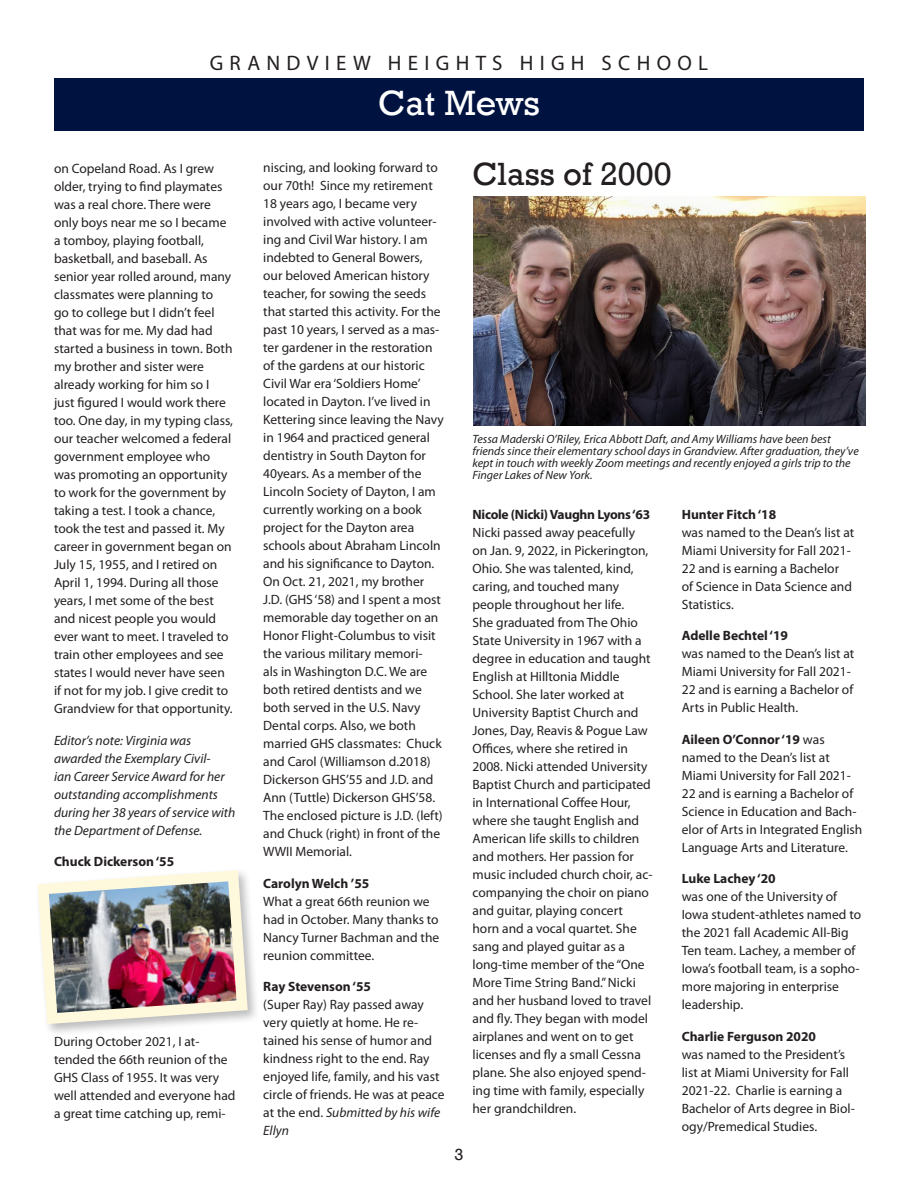
<style>
.page{position:relative;width:918px;height:1188px;background:#fff}
.page>*{position:absolute;margin:0;border:0;box-sizing:border-box;transform-origin:0 0}
.body_text_ghhsaa_9_1{font:36px "Rockwell";color:#fff}
.body_text_ghhsaa_9_1-2{font:33px "Rockwell";color:#231f20}
.body_text_ghhsaa_9_1-3{font:21px "Myriad Pro";letter-spacing:.3em;color:#231f20}
.t1{font:16.5px "Rockwell";color:#231f20}
.body_text_ghhsaa_9_1-4{font:13.5px/18px "Myriad Pro";color:#231f20}
.body_text_ghhsaa_9_1-5{font:italic 13.5px/18px "Myriad Pro";color:#231f20}
.body_text_ghhsaa_9_1-6{font:700 13.5px "Myriad Pro";color:#231f20}
.body_text_ghhsaa_9_1-7{font:italic 12px/12px "Myriad Pro";color:#231f20}
.s1{font-style:italic}
.s2{font-weight:700}
</style>
<div class="page">
<div style="left:54px;top:78px;width:810px;height:52px;background:#001340"></div>
<img style="left:37px;top:870px;width:216px;height:160px">
<img style="left:473px;top:196px;width:392px;height:229px">
<p class="body_text_ghhsaa_9_1-3" style="left:210px;top:50px;width:500px">GRANDVIEW HEIGHTS HIGH SCHOOL</p>
<p class="body_text_ghhsaa_9_1" style="left:378px;top:82px;width:163px">Cat Mews</p>
<p class="body_text_ghhsaa_9_1-4" style="left:54px;top:159px;width:181px">on Copeland Road. As I grew older, trying to find playmates was a real chore. There were only boys near me so I became a tomboy, playing football, basketball, and baseball. As senior year rolled around, many classmates were planning to<br>go to college but I didn’t feel that was for me. My dad had started a business in town. Both my brother and sister were already working for him so I just figured I would work there too. One day, in my typing class, our teacher welcomed a federal government employee who was promoting an opportunity to work for the government by taking a test. I took a chance, took the test and passed it. My career in government began on<br>July 15, 1955, and I retired on<br>April 1, 1994. During all those years, I met some of the best and nicest people you would ever want to meet. I traveled to train other employees and see states I would never have seen if not for my job. I give credit to<br>Grandview for that opportunity.</p>
<p class="body_text_ghhsaa_9_1-5" style="left:54px;top:731px;width:183px">Editor’s note: Virginia was awarded the Exemplary Civil-<br>ian Career Service Award for her outstanding accomplishments during her 38 years of service with the Department of Defense.</p>
<p class="body_text_ghhsaa_9_1-6" style="left:54px;top:853px;width:122px">Chuck Dickerson ‘55</p>
<p class="body_text_ghhsaa_9_1-4" style="left:54px;top:1032px;width:183px">During October 2021, I at&shy;tended the 66th reunion of the<br>GHS Class of 1955. It was very well attended and everyone had a great time catching up, remi-</p>
<p class="body_text_ghhsaa_9_1-4" style="left:263px;top:158px;width:182px">niscing, and looking forward to our 70th! Since my retirement<br>18 years ago, I became very involved with active volunteer&shy;ing and Civil War history. I am indebted to General Bowers, our beloved American history teacher, for sowing the seeds that started this activity. For the past 10 years, I served as a mas&shy;ter gardener in the restoration of the gardens at our historic<br>Civil War era ‘Soldiers Home’ located in Dayton. I’ve lived in<br>Kettering since leaving the Navy in 1964 and practiced general dentistry in South Dayton for<br>40years. As a member of the<br>Lincoln Society of Dayton, I am currently working on a book project for the Dayton area schools about Abraham Lincoln and his significance to Dayton.<br>On Oct. 21, 2021, my brother<br>J.D. (GHS ‘58) and I spent a most memorable day together on an<br>Honor Flight-Columbus to visit the various military memori-<br>als in Washington D.C. We are both retired dentists and we both served in the U.S. Navy<br>Dental corps. Also, we both married GHS classmates: Chuck and Carol (Williamson d.2018)<br>Dickerson GHS’55 and J.D. and<br>Ann (Tuttle) Dickerson GHS’58.<br>The enclosed picture is J.D. (left) and Chuck (right) in front of the<br>WWII Memorial.</p>
<p class="body_text_ghhsaa_9_1-6" style="left:263px;top:874px;width:108px">Carolyn Welch ’55</p>
<p class="body_text_ghhsaa_9_1-4" style="left:263px;top:892px;width:178px">What a great 66th reunion we had in October. Many thanks to<br>Nancy Turner Bachman and the reunion committee.</p>
<p class="body_text_ghhsaa_9_1-6" style="left:263px;top:978px;width:109px">Ray Stevenson ‘55</p>
<p class="body_text_ghhsaa_9_1-4" style="left:263px;top:995px;width:183px">(Super Ray) Ray passed away very quietly at home. He re&shy;tained his sense of humor and kindness right to the end. Ray enjoyed life, family, and his vast circle of friends. He was at peace at the end. <span class="s1">Submitted by his wife<br>Ellyn</span></p>
<p class="body_text_ghhsaa_9_1-2" style="left:472px;top:155px;width:201px">Class of 2000</p>
<p class="body_text_ghhsaa_9_1-7" style="left:472px;top:433px;width:388px">Tessa Maderski O’Riley, Erica Abbott Daft, and Amy Williams have been best friends since their elementary school days in Grandview. After graduation, they’ve kept in touch with weekly Zoom meetings and recently enjoyed a girls trip to the Finger Lakes of New York.</p>
<p class="t1" style="left:455px;top:1145px;width:10px">3</p>
<p class="body_text_ghhsaa_9_1-4" style="left:472px;top:505px;width:182px"><span class="s2">Nicole (Nicki) Vaughn Lyons ‘63<br></span>Nicki passed away peacefully on Jan. 9, 2022, in Pickerington,<br>Ohio. She was talented, kind, caring, and touched many people throughout her life.<br>She graduated from The Ohio<br>State University in 1967 with a degree in education and taught<br>English at Hilltonia Middle<br>School. She later worked at<br>University Baptist Church and<br>Jones, Day, Reavis &amp; Pogue Law<br>Offices, where she retired in<br>2008. Nicki attended University<br>Baptist Church and participated in International Coffee Hour, where she taught English and<br>American life skills to children and mothers. Her passion for music included church choir, ac&shy;companying the choir on piano and guitar, playing concert horn and a vocal quartet. She sang and played guitar as a long-time member of the “One<br>More Time String Band.” Nicki and her husband loved to travel and fly. They began with model airplanes and went on to get licenses and fly a small Cessna plane. She also enjoyed spend&shy;ing time with family, especially her grandchildren.</p>
<p class="body_text_ghhsaa_9_1-6" style="left:682px;top:505px;width:96px">Hunter Fitch ‘18</p>
<p class="body_text_ghhsaa_9_1-4" style="left:682px;top:523px;width:174px">was named to the Dean’s list at<br>Miami University for Fall 2021-<br>22 and is earning a Bachelor<br>of Science in Data Science and<br>Statistics.</p>
<p class="body_text_ghhsaa_9_1-6" style="left:682px;top:627px;width:108px">Adelle Bechtel ‘19</p>
<p class="body_text_ghhsaa_9_1-4" style="left:682px;top:645px;width:174px">was named to the Dean’s list at<br>Miami University for Fall 2021-<br>22 and is earning a Bachelor of<br>Arts in Public Health.</p>
<p class="body_text_ghhsaa_9_1-4" style="left:682px;top:730px;width:150px"><span class="s2">Aileen O’Connor ‘19</span> was named to the Dean’s list at</p>
<p class="body_text_ghhsaa_9_1-4" style="left:682px;top:766px;width:182px">Miami University for Fall 2021-<br>22 and is earning a Bachelor of<br>Science in Education and Bach&shy;elor of Arts in Integrated English<br>Language Arts and Literature.</p>
<p class="body_text_ghhsaa_9_1-6" style="left:682px;top:870px;width:95px">Luke Lachey ‘20</p>
<p class="body_text_ghhsaa_9_1-4" style="left:682px;top:888px;width:181px">was one of the University of<br>Iowa student-athletes named to the 2021 fall Academic All-Big<br>Ten team. Lachey, a member of<br>Iowa’s football team, is a sopho&shy;more majoring in enterprise leadership.</p>
<p class="body_text_ghhsaa_9_1-4" style="left:682px;top:1027px;width:175px"><span class="s2">Charlie Ferguson 2020<br></span>was named to the President’s list at Miami University for Fall<br>2021-22. Charlie is earning a<br>Bachelor of Arts degree in Biol&shy;ogy/Premedical Studies.</p>
</div>
